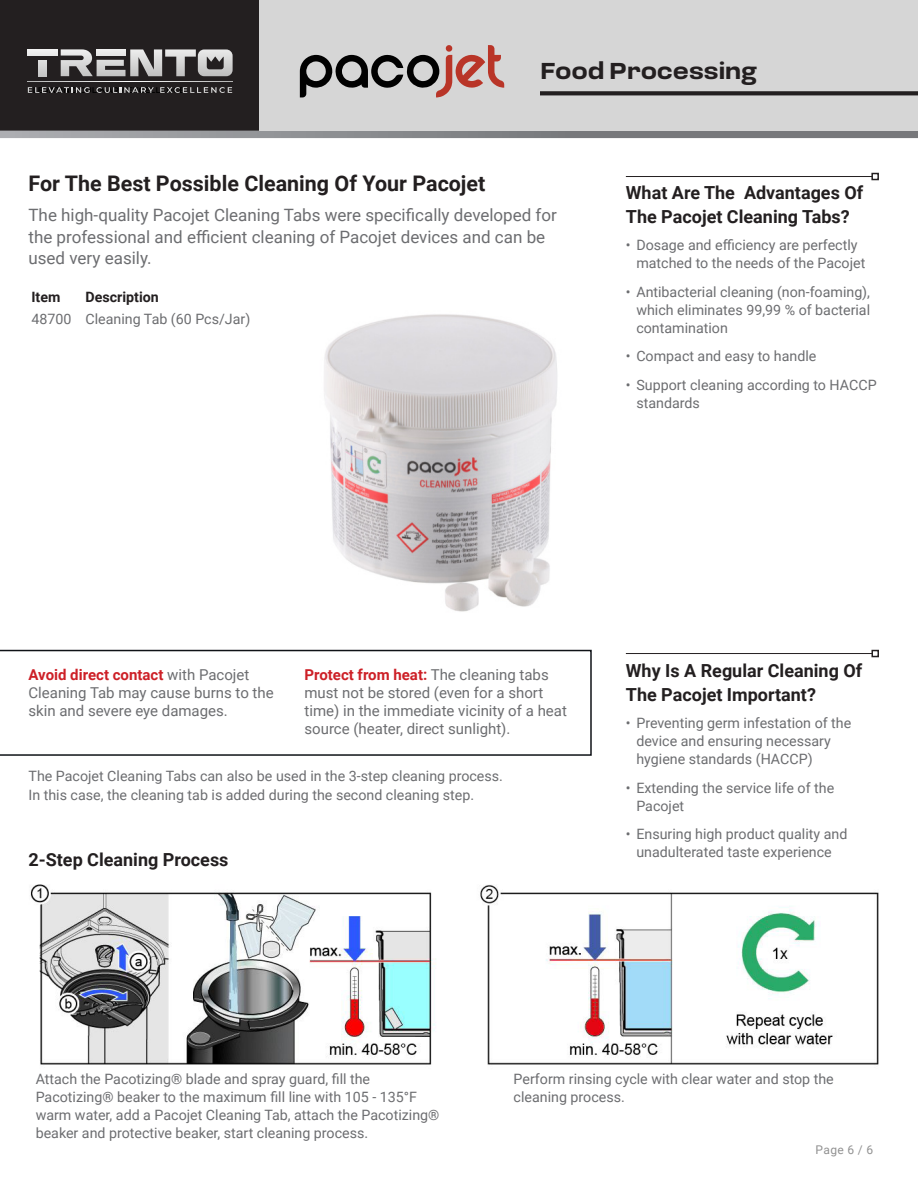
<style>
.page{position:relative;width:918px;height:1188px;background:#fff}
.page>*{position:absolute;margin:0;border:0;box-sizing:border-box;transform-origin:0 0}
.t1{font:700 24px "Loos Wide";color:#231f20}
.t2{font:700 21.45px "Roboto";color:#231f20}
.t3{font:700 18px/24px "Roboto";color:#231f20}
.t4{font:16.95px/21.5px "Roboto";color:#6c6d70}
.t5{font:15px/18px "Roboto";color:#6c6d70}
.t6{font:14.25px/18px "Roboto";color:#6c6d70}
.t7{font:700 14.25px "Roboto";color:#231f20}
.t8{font:12px "Roboto";color:#919191}
.t9{font:600 8.1px "Montserrat";color:#000;scale:1.05 1}
.s1{font-weight:700;color:#cd2027}
</style>
<div class="page">
<div style="left:0;top:0;width:918px;height:134px;background:#231f20"></div>
<svg style="left:0;top:131px;width:918px;height:7px;background:#87898c"></svg>
<div style="left:27px;top:49px;width:31px;height:7px;background:#ededed"></div>
<div style="left:38px;top:60px;width:9px;height:16px;background:#d2d2d2"></div>
<svg style="left:61px;top:49px;width:172px;height:27px"></svg>
<svg style="left:28px;top:87px;width:62px;height:6px"></svg>
<svg style="left:96px;top:87px;width:58px;height:6px"></svg>
<svg style="left:160px;top:87px;width:72px;height:6px"></svg>
<svg style="left:27px;top:81px;width:206px;height:1px"></svg>
<div style="left:260px;top:0;width:658px;height:131px;background:#d6d6d6"></div>
<div style="left:540px;top:91px;width:378px;height:4px;border:2px solid #231f20"></div>
<svg style="left:300px;top:45px;width:204px;height:52px"></svg>
<svg style="left:0;top:650px;width:592px;height:106px"></svg>
<img style="left:324px;top:314px;width:233px;height:298px">
<img style="left:30px;top:884px;width:406px;height:181px">
<img style="left:480px;top:885px;width:399px;height:180px">
<hr style="left:626px;top:176px;width:246px;height:1px;background:#231f20">
<div style="left:871px;top:173px;width:8px;height:7px;border:2px solid #231f20"></div>
<hr style="left:626px;top:653px;width:246px;height:1px;background:#231f20">
<div style="left:872px;top:650px;width:7px;height:7px;border:2px solid #231f20"></div>
<p class="t9" style="left:27px;top:84px;width:152px">ELEVATING CULINARY EXCELLENCE</p>
<p class="t1" style="left:541px;top:53px;width:218px">Food Processing</p>
<p class="t2" style="left:28px;top:168px;width:458px">For The Best Possible Cleaning Of Your Pacojet</p>
<p class="t4" style="left:28px;top:204px;width:530px">The high-quality Pacojet Cleaning Tabs were specifically developed for the professional and efficient cleaning of Pacojet devices and can be used very easily.</p>
<p class="t7" style="left:32px;top:287px;width:31px">Item</p>
<p class="t6" style="left:32px;top:310px;width:42px">48700</p>
<p class="t7" style="left:86px;top:287px;width:75px">Description</p>
<p class="t6" style="left:86px;top:310px;width:166px">Cleaning Tab (60 Pcs/Jar)</p>
<p class="t3" style="left:626px;top:180px;width:239px">What Are The Advantages Of<br>The Pacojet Cleaning Tabs?</p>
<p class="t6" style="left:636px;top:235px;width:230px;text-indent:-10px">• Dosage and efficiency are perfectly matched to the needs of the Pacojet</p>
<p class="t6" style="left:636px;top:282px;width:235px;text-align:justify;text-indent:-10px">• Antibacterial cleaning (non-foaming), which eliminates 99,99 % of bacterial contamination</p>
<p class="t6" style="left:626px;top:346px;width:192px">• Compact and easy to handle</p>
<p class="t6" style="left:636px;top:375px;width:242px;text-indent:-10px">• Support cleaning according to HACCP standards</p>
<p class="t5" style="left:28px;top:665px;width:247px"><span class="s1">Avoid direct contact</span> with Pacojet<br>Cleaning Tab may cause burns to the skin and severe eye damages.</p>
<p class="t5" style="left:304px;top:665px;width:264px"><span class="s1">Protect from heat:</span> The cleaning tabs must not be stored (even for a short time) in the immediate vicinity of a heat source (heater, direct sunlight).</p>
<p class="t6" style="left:28px;top:766px;width:476px">The Pacojet Cleaning Tabs can also be used in the 3-step cleaning process.</p>
<p class="t6" style="left:28px;top:786px;width:447px">In this case, the cleaning tab is added during the second cleaning step.</p>
<p class="t3" style="left:28px;top:847px;width:202px">2-Step Cleaning Process</p>
<p class="t3" style="left:626px;top:658px;width:238px">Why Is A Regular Cleaning Of<br>The Pacojet Important?</p>
<p class="t6" style="left:636px;top:714px;width:216px;text-indent:-10px">• Preventing germ infestation of the device and ensuring necessary hygiene standards (HACCP)</p>
<p class="t6" style="left:636px;top:778px;width:199px;text-indent:-10px">• Extending the service life of the<br>Pacojet</p>
<p class="t6" style="left:626px;top:825px;width:223px;text-align:center">• Ensuring high product quality and unadulterated taste experience</p>
<p class="t6" style="left:36px;top:1069px;width:405px">Attach the Pacotizing® blade and spray guard, fill the Pacotizing® beaker to the maximum fill line with 105 - 135°F warm water, add a Pacojet Cleaning Tab, attach the Pacotizing® beaker and protective beaker, start cleaning process.</p>
<p class="t6" style="left:514px;top:1069px;width:322px">Perform rinsing cycle with clear water and stop the cleaning process.</p>
<p class="t8" style="left:816px;top:1141px;width:59px">Page 6 / 6</p>
</div>
